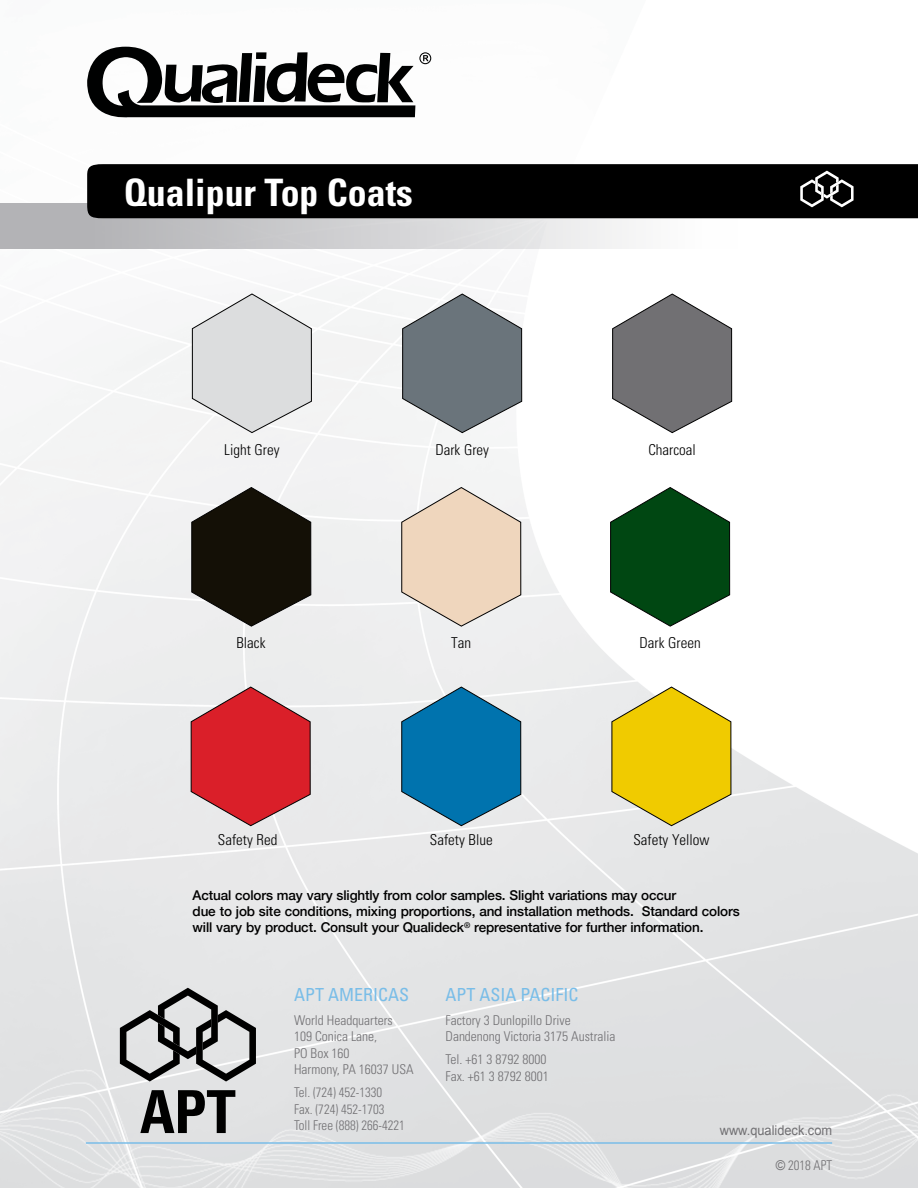
<style>
.page{position:relative;width:918px;height:1188px;background:#fff}
.page>*{position:absolute;margin:0;border:0;box-sizing:border-box;transform-origin:0 0}
.t1{font:700 condensed 37.8px "Univers";color:#fff}
.t2{font:condensed 18px "Univers";color:#79bde8}
.t3{font:300 condensed 15px "Univers";color:#000}
.t4{font:500 13.5px/16.2px "Helvetica Neue";letter-spacing:-.01em;color:#000}
.t5{font:300 condensed 13.5px/16.5px "Univers";color:#717073}
.t6{font:300 condensed 13.5px/16.5px "Univers";color:#717073;scale:.95 1}
.t7{font:13.5px "Arial";color:#717073;scale:.95 1}
.s1{font-family:"Arial";font-weight:400;font-stretch:normal}
</style>
<div class="page">
<img style="left:0;top:46px;width:918px;height:1142px">
<div style="left:0;top:203px;width:738px;height:45px;background:linear-gradient(to right,#aaaaad,#fff)"></div>
<div style="left:87px;top:164px;width:831px;height:54px;background:#000"></div>
<svg style="left:87px;top:47px;width:344px;height:70px"></svg>
<svg style="left:191px;top:487px;width:120px;height:140px;background:#4a4740"></svg>
<svg style="left:401px;top:487px;width:120px;height:140px;background:#e8d6c4"></svg>
<svg style="left:401px;top:687px;width:120px;height:139px;background:#398db8"></svg>
<svg style="left:612px;top:687px;width:119px;height:139px;background:#eacf38"></svg>
<svg style="left:610px;top:487px;width:120px;height:140px"></svg>
<svg style="left:800px;top:171px;width:54px;height:36px"></svg>
<hr style="left:86px;top:1142px;width:746px;height:2px;background:#79bde8">
<svg style="left:402px;top:294px;width:120px;height:139px"></svg>
<svg style="left:192px;top:293px;width:120px;height:140px"></svg>
<svg style="left:612px;top:294px;width:120px;height:139px"></svg>
<svg style="left:120px;top:988px;width:136px;height:94px;background:#a4a5a5"></svg>
<svg style="left:140px;top:1090px;width:95px;height:43px;background:#757576"></svg>
<svg style="left:191px;top:687px;width:120px;height:139px;background:#d74f56"></svg>
<h1 class="t1" style="left:124px;top:169px;width:291px">Qualipur Top Coats</h1>
<p class="t3" style="left:224px;top:441px;width:57px">Light Grey</p>
<p class="t3" style="left:435px;top:441px;width:55px">Dark Grey</p>
<p class="t3" style="left:648px;top:441px;width:49px">Charcoal</p>
<p class="t3" style="left:236px;top:634px;width:31px">Black</p>
<p class="t3" style="left:451px;top:634px;width:21px">Tan</p>
<p class="t3" style="left:640px;top:634px;width:63px">Dark Green</p>
<p class="t3" style="left:218px;top:831px;width:61px">Safety Red</p>
<p class="t3" style="left:430px;top:831px;width:64px">Safety Blue</p>
<p class="t3" style="left:633px;top:831px;width:78px">Safety Yellow</p>
<p class="t4" style="left:193px;top:886px;width:549px">Actual colors may vary slightly from color samples. Slight variations may occur<br>due to job site conditions, mixing proportions, and installation methods. Standard colors will vary by product. Consult your Qualideck<sup>®</sup> representative for further information.</p>
<h2 class="t2" style="left:294px;top:984px;width:117px">APT AMERICAS</h2>
<p class="t5" style="left:294px;top:1012px;width:121px">World Headquarters<br>109 Conica Lane,<br>PO Box 160<br>Harmony, PA 16037 USA</p>
<p class="t6" style="left:294px;top:1084px;width:118px">Tel. (724) 452-1330<br>Fax. (724) 452-1703<br>Toll Free (888) 266-4221</p>
<h2 class="t2" style="left:446px;top:984px;width:135px">APT ASIA PACIFIC</h2>
<p class="t5" style="left:446px;top:1012px;width:171px">Factory 3 Dunlopillo Drive<br>Dandenong Victoria 3175 Australia</p>
<p class="t5" style="left:446px;top:1051px;width:105px">Tel. +61 3 8792 8000<br>Fax. +61 3 8792 8001</p>
<p class="t7" style="left:720px;top:1122px;width:120px">www.qualideck.com</p>
<p class="t6" style="left:776px;top:1157px;width:61px"><span class="s1">©</span> 2018 APT</p>
</div>
